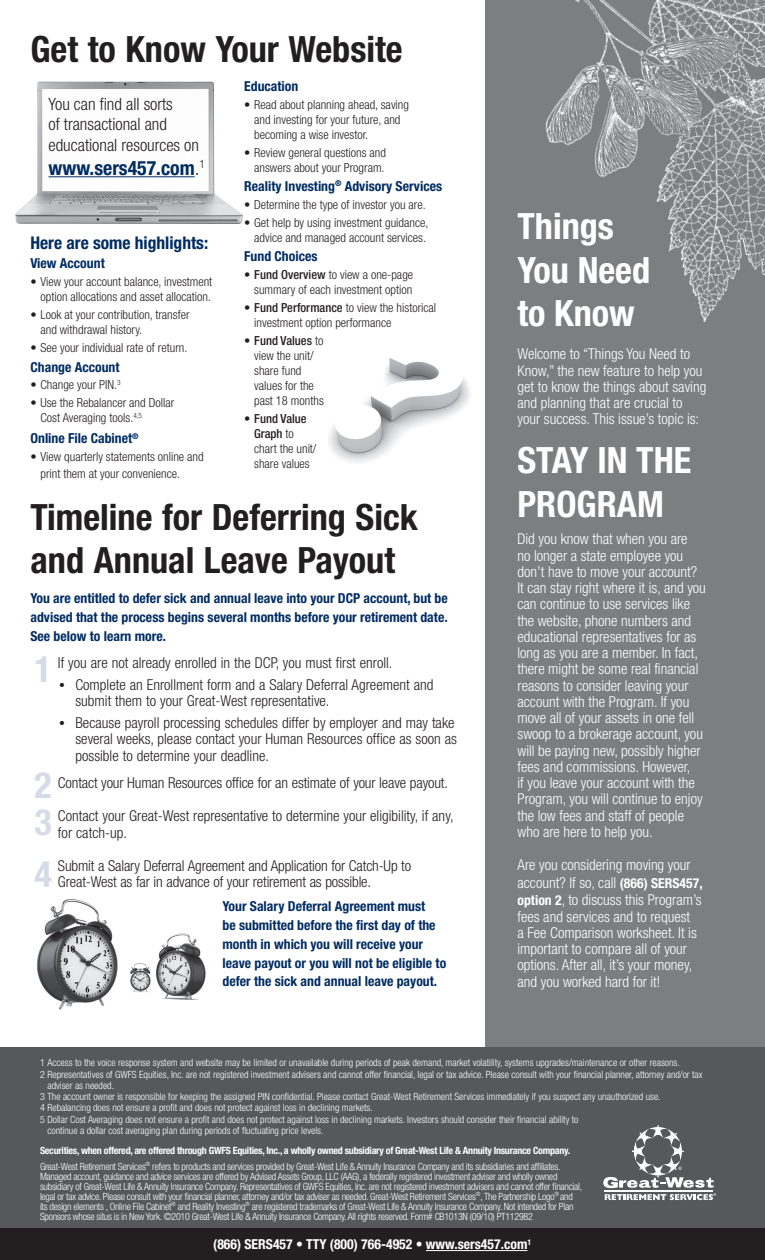
<style>
.page{position:relative;width:765px;height:1260px;background:#fff}
.page>*{position:absolute;margin:0;border:0;box-sizing:border-box;transform-origin:0 0}
.body_copy{font:700 condensed 36.25px/43.5px "Helvetica Neue";color:#231f20}
.Subhead_1{font:700 condensed 36.25px/43.5px "Helvetica Neue";color:#fff}
.t1{font:700 condensed 36.25px "Helvetica Neue";color:#d6dbe8}
.t2{font:700 condensed 19.75px "Helvetica Neue";color:#002c62}
.Paragraph_Header{font:700 condensed 17.5px "Helvetica Neue";color:#002c62}
.t3{font:300 condensed 17px/20.6px "Helvetica Neue";color:#231f20}
.Paragraph_Header-2{font:300 condensed 15px/16.2px "Helvetica Neue";color:#fff}
.body_copy-2{font:300 condensed 15px/16.2px "Helvetica Neue";color:#231f20}
.Paragraph_Header-3{font:700 condensed 13.75px/18.8px "Helvetica Neue";color:#002c62;text-align:justify}
.A-Paragraph_Subhead{font:700 condensed 13.75px "Helvetica Neue";color:#fff}
.Bullet_level_2{font:700 condensed 13.75px "Helvetica Neue";color:#002c62}
.Bullet_level_2-2{font:300 condensed 12.5px/15px "Helvetica Neue";color:#231f20}
.t4{font:300 condensed 10px/10px "Helvetica Neue";letter-spacing:-.02em;color:#fff}
.t5{font:300 condensed 10px/11.2px "Helvetica Neue";color:#fff}
.t6{font:700 condensed 10px "Helvetica Neue";letter-spacing:-.025em;color:#fff}
.t7{font:4.62px "Gill Sans";color:#fff}
.t8{font:3.88px "Gill Sans";color:#fff}
.s1{font-weight:300;color:#231f20}
.s2{font-weight:500}
.s3{font-family:"Adobe Garamond Pro";font-weight:400;font-stretch:normal}
.s4{font-weight:700;font-size:13.75px}
</style>
<div class="page">
<div style="left:0;top:1224px;width:765px;height:36px;background:#231f20"></div>
<div style="left:0;top:1047px;width:765px;height:181px;background:#57585a"></div>
<svg style="left:603px;top:1125px;width:111px;height:75px"></svg>
<hr style="left:604px;top:1190px;width:109px;height:2px;background:#fff">
<div style="left:485px;top:0;width:280px;height:1047px;background:#7d7e80"></div>
<img style="left:545px;top:0;width:220px;height:322px">
<img style="left:37px;top:899px;width:169px;height:111px">
<img style="left:15px;top:81px;width:228px;height:143px">
<hr style="left:49px;top:176px;width:146px;height:1px;background:#002c62">
<hr style="left:426px;top:1250px;width:101px;height:1px;background:#fff">
<img style="left:329px;top:358px;width:141px;height:104px">
<p class="body_copy" style="left:30px;top:27px;width:374px">Get to Know Your Website</p>
<p class="t3" style="left:49px;top:93px;width:152px">You can find all sorts<br>of transactional and educational resources on</p>
<p class="t2" style="left:49px;top:156px;width:158px">www.sers457.com<span class="s1">.</span><sup>1</sup></p>
<p class="Bullet_level_2" style="left:244px;top:78px;width:56px">Education</p>
<p class="Bullet_level_2-2" style="left:254px;top:97px;width:156px;text-indent:-10px">• Read about planning ahead, saving and investing for your future, and becoming a wise investor.</p>
<p class="Bullet_level_2-2" style="left:244px;top:145px;width:143px;text-align:right">• Review general questions and answers about your Program.</p>
<p class="Paragraph_Header-3" style="left:244px;top:177px;width:199px">Reality Investing<sup>®</sup> Advisory Services</p>
<p class="Bullet_level_2-2" style="left:244px;top:197px;width:183px">• Determine the type of investor you are.</p>
<p class="Bullet_level_2-2" style="left:244px;top:215px;width:186px;text-align:right">• Get help by using investment guidance, advice and managed account services.</p>
<p class="Paragraph_Header-3" style="left:244px;top:247px;width:75px">Fund Choices</p>
<p class="Bullet_level_2-2" style="left:244px;top:267px;width:170px;text-align:right">• <span class="s2">Fund Overview</span> to view a one-page summary of each investment option</p>
<p class="Bullet_level_2-2" style="left:254px;top:300px;width:183px;text-indent:-10px">• <span class="s2">Fund Performance</span> to view the historical investment option performance</p>
<p class="Bullet_level_2-2" style="left:254px;top:333px;width:71px;text-indent:-10px">• <span class="s2">Fund Values</span> to view the unit/ share fund values for the past 18 months</p>
<p class="Bullet_level_2-2" style="left:254px;top:411px;width:64px;text-indent:-10px">• <span class="s2">Fund Value<br>Graph</span> to chart the unit/ share values</p>
<p class="body_copy" style="left:30px;top:495px;width:389px">Timeline for Deferring Sick and Annual Leave Payout</p>
<p class="Paragraph_Header-3" style="left:30px;top:589px;width:419px">You are entitled to defer sick and annual leave into your DCP account, but be advised that the process begins several months before your retirement date.<br>See below to learn more.</p>
<p class="body_copy-2" style="left:58px;top:655px;width:336px">If you are not already enrolled in the DCP, you must first enroll.</p>
<p class="body_copy-2" style="left:75px;top:676px;width:359px;text-indent:-16px"><span class="s3">•</span> Complete an Enrollment form and a Salary Deferral Agreement and submit them to your Great-West representative.</p>
<p class="body_copy-2" style="left:75px;top:715px;width:383px;text-indent:-16px"><span class="s3">•</span> Because payroll processing schedules differ by employer and may take several weeks, please contact your Human Resources office as soon as possible to determine your deadline.</p>
<p class="body_copy-2" style="left:58px;top:775px;width:391px">Contact your Human Resources office for an estimate of your leave payout.</p>
<p class="body_copy-2" style="left:58px;top:808px;width:397px">Contact your Great-West representative to determine your eligibility, if any, for catch-up.</p>
<p class="body_copy-2" style="left:58px;top:857px;width:355px">Submit a Salary Deferral Agreement and Application for Catch-Up to<br>Great-West as far in advance of your retirement as possible.</p>
<p class="Paragraph_Header-3" style="left:222px;top:897px;width:225px;text-align:left">Your Salary Deferral Agreement must<br>be submitted before the first day of the month in which you will receive your leave payout or you will not be eligible to defer the sick and annual leave payout.</p>
<p class="Paragraph_Header" style="left:30px;top:232px;width:179px">Here are some highlights:</p>
<p class="Paragraph_Header-3" style="left:30px;top:254px;width:76px">View Account</p>
<p class="Bullet_level_2-2" style="left:30px;top:274px;width:183px;text-align:right">• View your account balance, investment option allocations and asset allocation.</p>
<p class="Bullet_level_2-2" style="left:40px;top:307px;width:151px;text-indent:-10px">• Look at your contribution, transfer and withdrawal history.</p>
<p class="Bullet_level_2-2" style="left:30px;top:340px;width:158px">• See your individual rate of return.</p>
<p class="Paragraph_Header-3" style="left:30px;top:357px;width:91px">Change Account</p>
<p class="Bullet_level_2-2" style="left:30px;top:377px;width:92px">• Change your PIN.<sup>3</sup></p>
<p class="Bullet_level_2-2" style="left:40px;top:395px;width:135px;text-indent:-10px">• Use the Rebalancer and Dollar<br>Cost Averaging tools.<sup>4,5</sup></p>
<p class="Paragraph_Header-3" style="left:30px;top:429px;width:110px">Online File Cabinet<sup>®</sup></p>
<p class="Bullet_level_2-2" style="left:40px;top:448px;width:165px;line-height:16.5px;text-indent:-10px">• View quarterly statements online and print them at your convenience.</p>
<p class="t1" style="left:34px;top:647px;width:19px">1</p>
<p class="t1" style="left:34px;top:763px;width:19px">2</p>
<p class="t1" style="left:34px;top:800px;width:19px">3</p>
<p class="t1" style="left:34px;top:852px;width:19px">4</p>
<p class="Subhead_1" style="left:518px;top:204px;width:134px">Things<br>You Need to Know</p>
<p class="Paragraph_Header-2" style="left:518px;top:346px;width:190px">Welcome to “Things You Need to Know,” the new feature to help you get to know the things about saving and planning that are crucial to your success. This issue’s topic is:</p>
<p class="Subhead_1" style="left:518px;top:438px;width:175px">STAY IN THE<br>PROGRAM</p>
<p class="Paragraph_Header-2" style="left:518px;top:531px;width:190px">Did you know that when you are<br>no longer a state employee you don’t have to move your account?<br>It can stay right where it is, and you can continue to use services like the website, phone numbers and educational representatives for as long as you are a member. In fact, there might be some real financial reasons to consider leaving your account with the Program. If you move all of your assets in one fell swoop to a brokerage account, you will be paying new, possibly higher fees and commissions. However,<br>if you leave your account with the<br>Program, you will continue to enjoy the low fees and staff of people who are here to help you.</p>
<p class="Paragraph_Header-2" style="left:518px;top:856px;width:187px;line-height:17.6px">Are you considering moving your account? If so, call <span class="s4">(866) SERS457, option 2</span>, to discuss this Program’s</p>
<p class="Paragraph_Header-2" style="left:518px;top:908px;width:181px">fees and services and to request a Fee Comparison worksheet. It is important to compare all of your options. After all, it’s your money, and you worked hard for it!</p>
<p class="t5" style="left:40px;top:1057px;width:641px">1 Access to the voice response system and website may be limited or unavailable during periods of peak demand, market volatility, systems upgrades/maintenance or other reasons.</p>
<p class="t5" style="left:48px;top:1068px;width:657px;text-indent:-8px">2 Representatives of GWFS Equities, Inc. are not registered investment advisers and cannot offer financial, legal or tax advice. Please consult with your financial planner, attorney and/or tax adviser as needed.</p>
<p class="t5" style="left:40px;top:1091px;width:622px">3 The account owner is responsible for keeping the assigned PIN confidential. Please contact Great-West Retirement Services immediately if you suspect any unauthorized use.</p>
<p class="t5" style="left:40px;top:1102px;width:334px">4 Rebalancing does not ensure a profit and does not protect against loss in declining markets.</p>
<p class="t5" style="left:48px;top:1113px;width:533px;text-indent:-8px">5 Dollar Cost Averaging does not ensure a profit and does not protect against loss in declining markets. Investors should consider their financial ability to continue a dollar cost averaging plan during periods of fluctuating price levels.</p>
<p class="t6" style="left:40px;top:1144px;width:532px">Securities, when offered, are offered through GWFS Equities, Inc., a wholly owned subsidiary of Great-West Life &amp; Annuity Insurance Company.</p>
<p class="t4" style="left:40px;top:1161px;width:544px">Great-West Retirement Services<sup>®</sup> refers to products and services provided by Great-West Life &amp; Annuity Insurance Company and its subsidiaries and affiliates.<br>Managed account, guidance and advice services are offered by Advised Assets Group, LLC (AAG), a federally registered investment adviser and wholly owned subsidiary of Great-West Life &amp; Annuity Insurance Company. Representatives of GWFS Equities, Inc. are not registered investment advisers and cannot offer financial, legal or tax advice. Please consult with your financial planner, attorney and/or tax adviser as needed. Great-West Retirement Services<sup>®</sup>, The Partnership Logo<sup>®</sup> and its design elements , Online File Cabinet<sup>®</sup> and Reality Investing<sup>®</sup> are registered trademarks of Great-West Life &amp; Annuity Insurance Company. Not intended for Plan Sponsors whose situs is in New York. ©2010 Great-West Life &amp; Annuity Insurance Company. All rights reserved. Form# CB1013N (09/10) PT112982</p>
<p class="t7" style="left:678px;top:1166px;width:5px">®</p>
<p class="A-Paragraph_Subhead" style="left:213px;top:1236px;width:320px">(866) SERS457 • TTY (800) 766-4952 • www.sers457.com<sup>1</sup></p>
<p class="t8" style="left:714px;top:1193px;width:4px">®</p>
</div>
